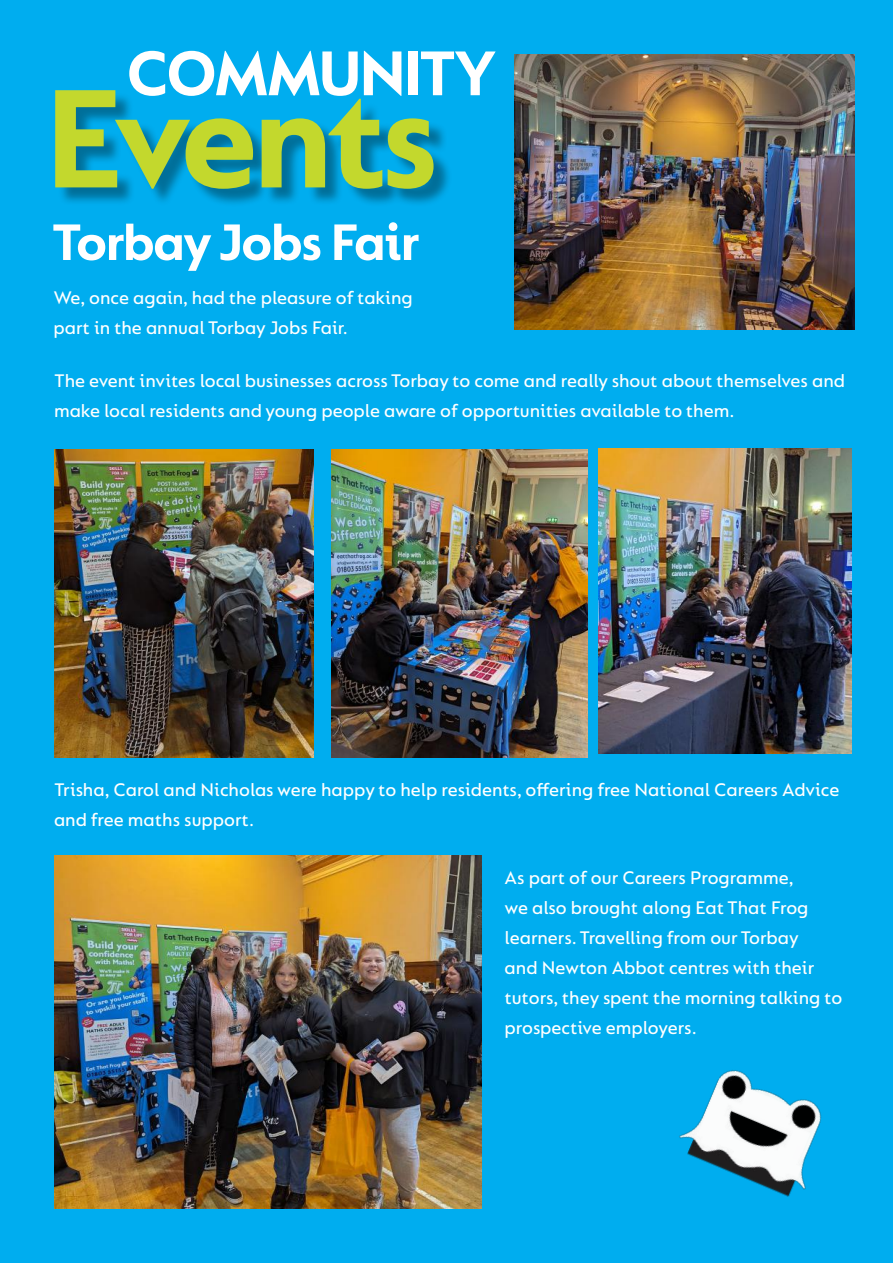
<style>
.page{position:relative;width:893px;height:1263px;background:#00adef}
.page>*{position:absolute;margin:0;border:0;box-sizing:border-box;transform-origin:0 0}
.t1{font:700 150px "FS Lucas";letter-spacing:-.05em;color:#c3d82d}
.t2{font:700 67.5px "FS Lucas";letter-spacing:-.05em;color:#fff}
.t3{font:700 54.75px "FS Lucas";letter-spacing:-.03em;color:#fff}
.t4{font:500 19.5px/30px "FS Lucas";color:#fff}
</style>
<div class="page">
<img style="left:514px;top:54px;width:341px;height:276px">
<img style="left:598px;top:449px;width:254px;height:304px">
<img style="left:332px;top:449px;width:255px;height:308px">
<img style="left:54px;top:856px;width:428px;height:353px">
<img style="left:54px;top:450px;width:259px;height:307px">
<img style="left:679px;top:1070px;width:143px;height:127px">
<div style="left:58px;top:93px;width:394px;height:115px;background:#000;opacity:.36"></div>
<h2 class="t2" style="left:126px;top:34px;width:372px">COMMUNITY</h2>
<h1 class="t1" style="left:44px;top:52px;width:396px">Events</h1>
<h3 class="t3" style="left:52px;top:211px;width:369px">Torbay Jobs Fair</h3>
<p class="t4" style="left:54px;top:282px;width:361px">We, once again, had the pleasure of taking part in the annual Torbay Jobs Fair.</p>
<p class="t4" style="left:54px;top:365px;width:793px">The event invites local businesses across Torbay to come and really shout about themselves and make local residents and young people aware of opportunities available to them.</p>
<p class="t4" style="left:54px;top:774px;width:787px">Trisha, Carol and Nicholas were happy to help residents, offering free National Careers Advice and free maths support.</p>
<p class="t4" style="left:505px;top:862px;width:339px">As part of our Careers Programme,<br>we also brought along Eat That Frog learners. Travelling from our Torbay<br>and Newton Abbot centres with their tutors, they spent the morning talking to prospective employers.</p>
</div>
